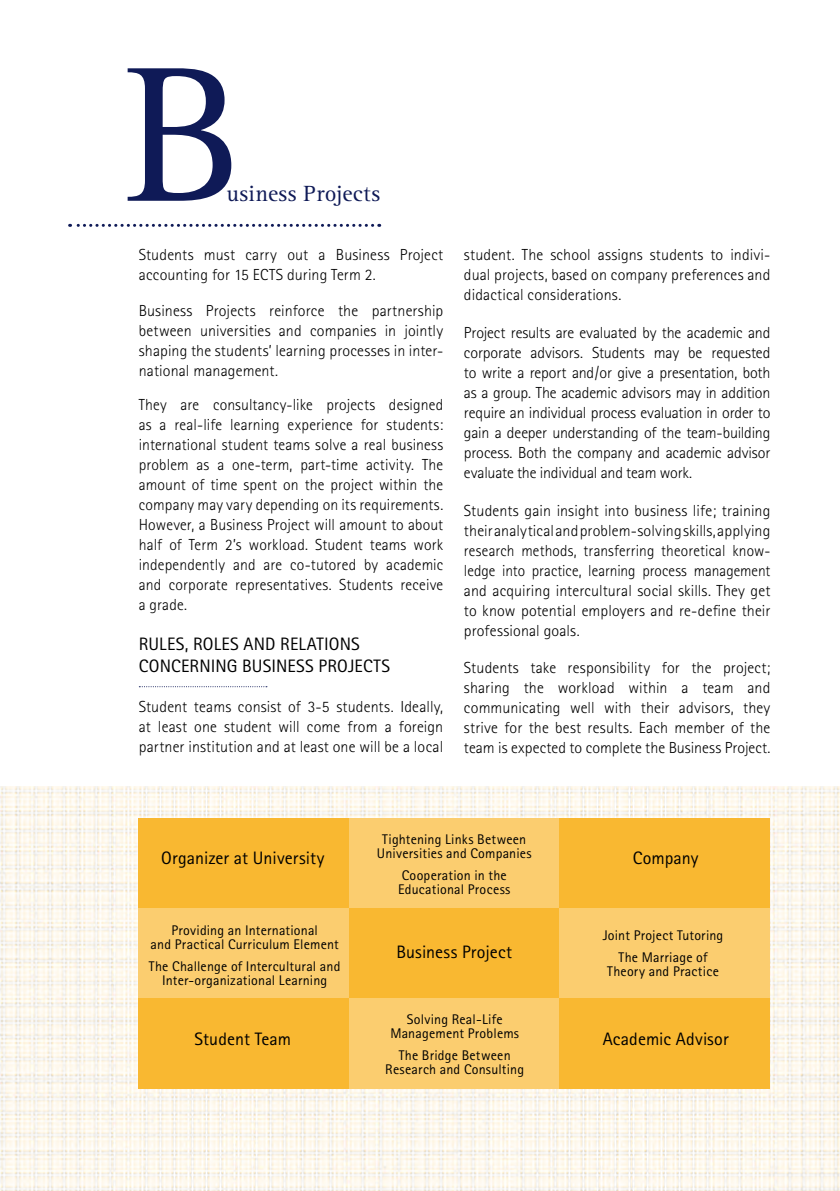
<style>
.page{position:relative;width:840px;height:1191px;background:#fff}
.page>*{position:absolute;margin:0;border:0;box-sizing:border-box;transform-origin:0 0}
.t1{font:198.8px "Rotis Serif";color:#0f1a57}
.t2{font:22.8px "Rotis Serif";letter-spacing:.015em;color:#0f1a57}
.t3{font:18px/22px "Rotis Sans Serif";letter-spacing:.005em;color:#000}
.t4{font:300 16px/20px "Rotis Sans Serif";letter-spacing:.005em;color:#000;text-align:justify}
.t5{font:14px/14px "Rotis Sans Serif";letter-spacing:.015em;color:#000;text-align:center}
</style>
<div class="page">
<img style="left:0;top:786px;width:839px;height:405px">
<svg style="left:70px;top:224px;width:302px;height:3px"></svg>
<div style="left:139px;top:818px;width:210px;height:90px;background:#f9b831"></div>
<div style="left:139px;top:908px;width:210px;height:90px;background:#fbcd6f"></div>
<div style="left:139px;top:998px;width:210px;height:90px;background:#f9b831"></div>
<div style="left:349px;top:818px;width:210px;height:90px;background:#fbcd6f"></div>
<div style="left:349px;top:908px;width:210px;height:90px;background:#f9b831"></div>
<div style="left:349px;top:998px;width:210px;height:90px;background:#fbcd6f"></div>
<div style="left:559px;top:818px;width:210px;height:90px;background:#f9b831"></div>
<div style="left:559px;top:908px;width:210px;height:90px;background:#fbcd6f"></div>
<div style="left:559px;top:998px;width:210px;height:90px;background:#f9b831"></div>
<svg style="left:139px;top:686px;width:128px;height:1px"></svg>
<h1 class="t1" style="left:125px;top:22px;width:119px">B</h1>
<h2 class="t2" style="left:227px;top:180px;width:155px">usiness Projects</h2>
<p class="t4" style="left:139px;top:244px;width:306px">Students must carry out a Business Project accounting for 15 ECTS during Term 2.</p>
<p class="t4" style="left:139px;top:300px;width:306px">Business Projects reinforce the partnership between universities and companies in jointly shaping the students’ learning processes in inter&shy;national management.</p>
<p class="t4" style="left:139px;top:394px;width:306px">They are consultancy-like projects designed as a real-life learning experience for students: international student teams solve a real business problem as a one-term, part-time activity. The amount of time spent on the project within the company may vary depending on its requirements.<br>However, a Business Project will amount to about half of Term 2’s workload. Student teams work independently and are co-tutored by academic and corporate representatives. Students receive a grade.</p>
<p class="t3" style="left:139px;top:632px;width:253px">RULES, ROLES AND RELATIONS<br>CONCERNING BUSINESS PROJECTS</p>
<p class="t4" style="left:139px;top:696px;width:306px">Student teams consist of 3-5 students. Ideally, at least one student will come from a foreign partner institution and at least one will be a local</p>
<p class="t4" style="left:463px;top:244px;width:308px">student. The school assigns students to indivi&shy;dual projects, based on company preferences and didactical considerations.</p>
<p class="t4" style="left:463px;top:322px;width:308px">Project results are evaluated by the academic and corporate advisors. Students may be requested to write a report and/or give a presentation, both as a group. The academic advisors may in addition require an individual process evaluation in order to gain a deeper understanding of the team-building process. Both the company and academic advisor evaluate the individual and team work.</p>
<p class="t4" style="left:463px;top:500px;width:308px">Students gain insight into business life; training their analytical and problem-solving skills, applying research methods, transferring theoretical know&shy;ledge into practice, learning process management and acquiring intercultural social skills. They get to know potential employers and re-define their professional goals.</p>
<p class="t4" style="left:463px;top:657px;width:308px">Students take responsibility for the project; sharing the workload within a team and communicating well with their advisors, they strive for the best results. Each member of the team is expected to complete the Business Project.</p>
<p class="t3" style="left:161px;top:847px;width:165px">Organizer at University</p>
<p class="t5" style="left:150px;top:923px;width:189px">Providing an International<br>and Practical Curriculum Element</p>
<p class="t5" style="left:149px;top:959px;width:193px">The Challenge of Intercultural and<br>Inter-organizational Learning</p>
<p class="t5" style="left:377px;top:832px;width:156px">Tightening Links Between<br>Universities and Companies</p>
<p class="t5" style="left:398px;top:868px;width:114px;text-align:left">Cooperation in the<br>Educational Process</p>
<p class="t3" style="left:396px;top:940px;width:117px">Business Project</p>
<p class="t3" style="left:632px;top:847px;width:67px">Company</p>
<p class="t5" style="left:602px;top:924px;width:122px;line-height:22px">Joint Project Tutoring<br>The Marriage of</p>
<p class="t5" style="left:607px;top:964px;width:113px">Theory and Practice</p>
<p class="t5" style="left:390px;top:1012px;width:130px">Solving Real-Life<br>Management Problems</p>
<p class="t5" style="left:385px;top:1048px;width:140px">The Bridge Between<br>Research and Consulting</p>
<p class="t3" style="left:194px;top:1027px;width:98px">Student Team</p>
<p class="t3" style="left:602px;top:1027px;width:127px">Academic Advisor</p>
</div>
